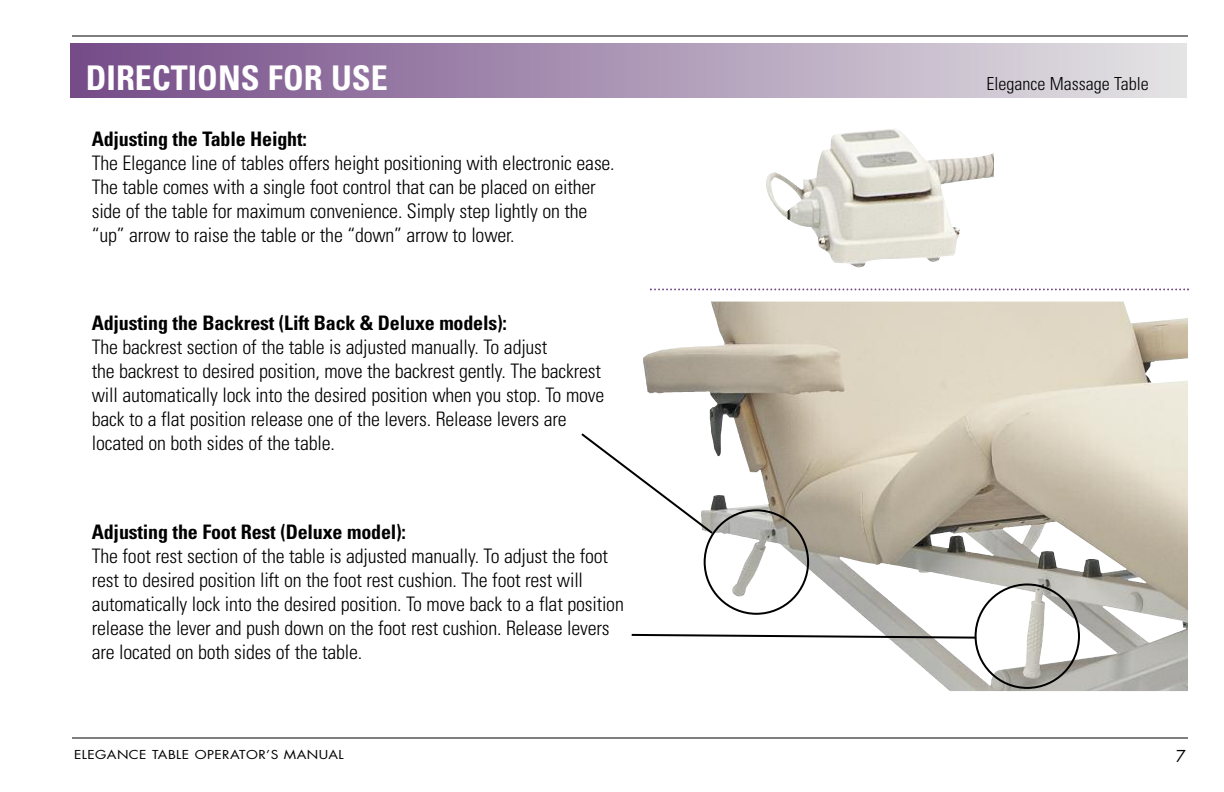
<style>
.page{position:relative;width:1224px;height:792px;background:#fff}
.page>*{position:absolute;margin:0;border:0;box-sizing:border-box;transform-origin:0 0}
.t1{font:700 condensed 34px "Univers";color:#fff}
.t2{font:300 condensed 20px/24px "Univers";letter-spacing:-.01em;color:#000}
.t3{font:700 condensed 20px "Univers";letter-spacing:-.01em;color:#000}
.t4{font:300 condensed 18px "Univers";color:#000}
.t5{font:16px "Futura";color:#000}
.t6{font:12px "Futura";letter-spacing:.03em;color:#000;scale:1.15 1}
</style>
<div class="page">
<img style="left:643px;top:302px;width:545px;height:389px">
<hr style="left:72px;top:36px;width:1116px;height:1px;background:#000">
<hr style="left:72px;top:738px;width:1116px;height:1px;background:#000">
<div style="left:71px;top:44px;width:1116px;height:54px;background:linear-gradient(to right,#754b88,#e4e4e5)"></div>
<svg style="left:581px;top:431px;width:499px;height:258px"></svg>
<svg style="left:650px;top:288px;width:539px;height:2px"></svg>
<img style="left:766px;top:129px;width:228px;height:139px">
<h1 class="t1" style="left:86px;top:65px;width:303px">DIRECTIONS FOR USE</h1>
<p class="t3" style="left:92px;top:131px;width:217px">Adjusting the Table Height:</p>
<p class="t2" style="left:92px;top:152px;width:525px">The Elegance line of tables offers height positioning with electronic ease.<br>The table comes with a single foot control that can be placed on either side of the table for maximum convenience. Simply step lightly on the “up” arrow to raise the table or the “down” arrow to lower.</p>
<p class="t3" style="left:92px;top:316px;width:417px">Adjusting the Backrest (Lift Back &amp; Deluxe models):</p>
<p class="t2" style="left:92px;top:337px;width:514px">The backrest section of the table is adjusted manually. To adjust<br>the backrest to desired position, move the backrest gently. The backrest will automatically lock into the desired position when you stop. To move back to a flat position release one of the levers. Release levers are located on both sides of the table.</p>
<p class="t3" style="left:92px;top:525px;width:316px">Adjusting the Foot Rest (Deluxe model):</p>
<p class="t2" style="left:92px;top:546px;width:534px">The foot rest section of the table is adjusted manually. To adjust the foot rest to desired position lift on the foot rest cushion. The foot rest will automatically lock into the desired position. To move back to a flat position release the lever and push down on the foot rest cushion. Release levers are located on both sides of the table.</p>
<p class="t4" style="left:987px;top:77px;width:164px">Elegance Massage Table</p>
<p class="t6" style="left:74px;top:749px;width:236px">ELEGANCE TABLE OPERATOR’S MANUAL</p>
<p class="t5" style="left:1176px;top:749px;width:11px">7</p>
</div>
